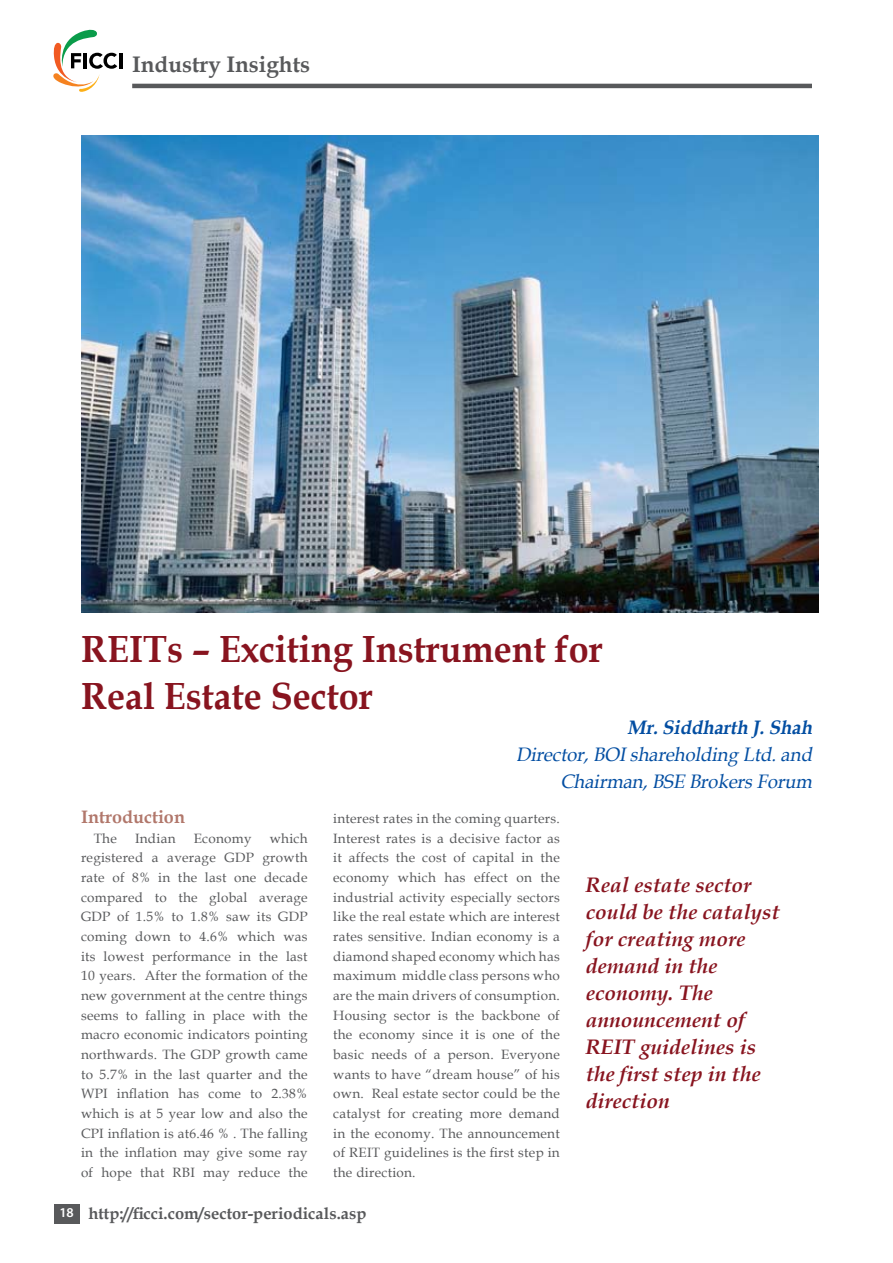
<style>
.page{position:relative;width:893px;height:1263px;background:#fff}
.page>*{position:absolute;margin:0;border:0;box-sizing:border-box;transform-origin:0 0}
.t1{font:700 37.8px/46.5px "Book Antiqua";color:#88141f;scale:.95 1}
.t2{font:700 22.5px "Book Antiqua";color:#58595b}
.t3{font:italic 700 21px/27px "Book Antiqua";color:#88141f}
.t4{font:italic 19.5px/27px "Book Antiqua";color:#034ea2;text-align:right;scale:.95 1}
.t5{font:italic 700 19.5px "Book Antiqua";color:#034ea2;scale:.95 1}
.t6{font:700 18px "Book Antiqua";color:#b1776b}
.t7{font:700 16.5px "Book Antiqua";color:#58595b}
.t8{font:13.5px/19.6px "Book Antiqua";letter-spacing:.02em;color:#58595b;text-align:justify}
.s1{font-family:"Myriad Pro";font-weight:600;font-size:13.5px;color:#fff}
</style>
<div class="page">
<div style="left:54px;top:1204px;width:26px;height:20px;background:#58595b"></div>
<svg style="left:53px;top:30px;width:64px;height:62px"></svg>
<hr style="left:119px;top:53px;width:3px;height:15px;background:#000">
<hr style="left:132px;top:84px;width:680px;height:4px;background:#58595b">
<img style="left:81px;top:135px;width:737px;height:477px">
<h2 class="t2" style="left:132px;top:49px;width:180px">Industry Insights</h2>
<h1 class="t1" style="left:81px;top:626px;width:551px">REITs – Exciting Instrument for<br>Real Estate Sector</h1>
<h3 class="t6" style="left:81px;top:805px;width:105px">Introduction</h3>
<p class="t8" style="left:94px;top:828px;width:25px">The</p>
<p class="t8" style="left:135px;top:828px;width:42px">Indian</p>
<p class="t8" style="left:194px;top:828px;width:59px">Economy</p>
<p class="t8" style="left:81px;top:828px;width:228px;text-indent:189px">which registered a average GDP growth rate of 8% in the last one decade compared to the global average GDP of 1.5% to 1.8% saw its GDP coming down to 4.6% which was its lowest performance in the last 10 years. After the formation of the new government at the centre things seems to falling in place with the macro economic indicators pointing northwards. The GDP growth came to 5.7% in the last quarter and the WPI inflation has come to 2.38% which is at 5 year low and also the CPI inflation is at6.46 % . The falling in the inflation may give some ray of hope that RBI may reduce the</p>
<h3 class="t5" style="left:627px;top:714px;width:201px">Mr.Siddharth J.Shah</h3>
<h3 class="t4" style="left:516px;top:741px;width:318px">Director,BOIshareholding Ltd.and<br>Chairman,BSE BrokersForum</h3>
<p class="t8" style="left:333px;top:808px;width:228px">interest rates in the coming quarters.<br>Interest rates is a decisive factor as it affects the cost of capital in the economy which has effect on the industrial activity especially sectors like the real estate which are interest rates sensitive. Indian economy is a diamond shaped economy which has maximum middle class persons who are the main drivers of consumption.<br>Housing sector is the backbone of the economy since it is one of the basic needs of a person. Everyone wants to have “dream house” of his own. Real estate sector could be the catalyst for creating more demand in the economy. The announcement of REIT guidelines is the first step in the direction.</p>
<h3 class="t3" style="left:586px;top:872px;width:195px">Real estate sector could be the catalyst for creating more demand in the economy. The announcement of<br>REIT guidelines is the first step in the direction</h3>
<p class="t7" style="left:59px;top:1202px;width:309px"><span class="s1">18</span> http://ficci.com/sector-periodicals.asp</p>
</div>
